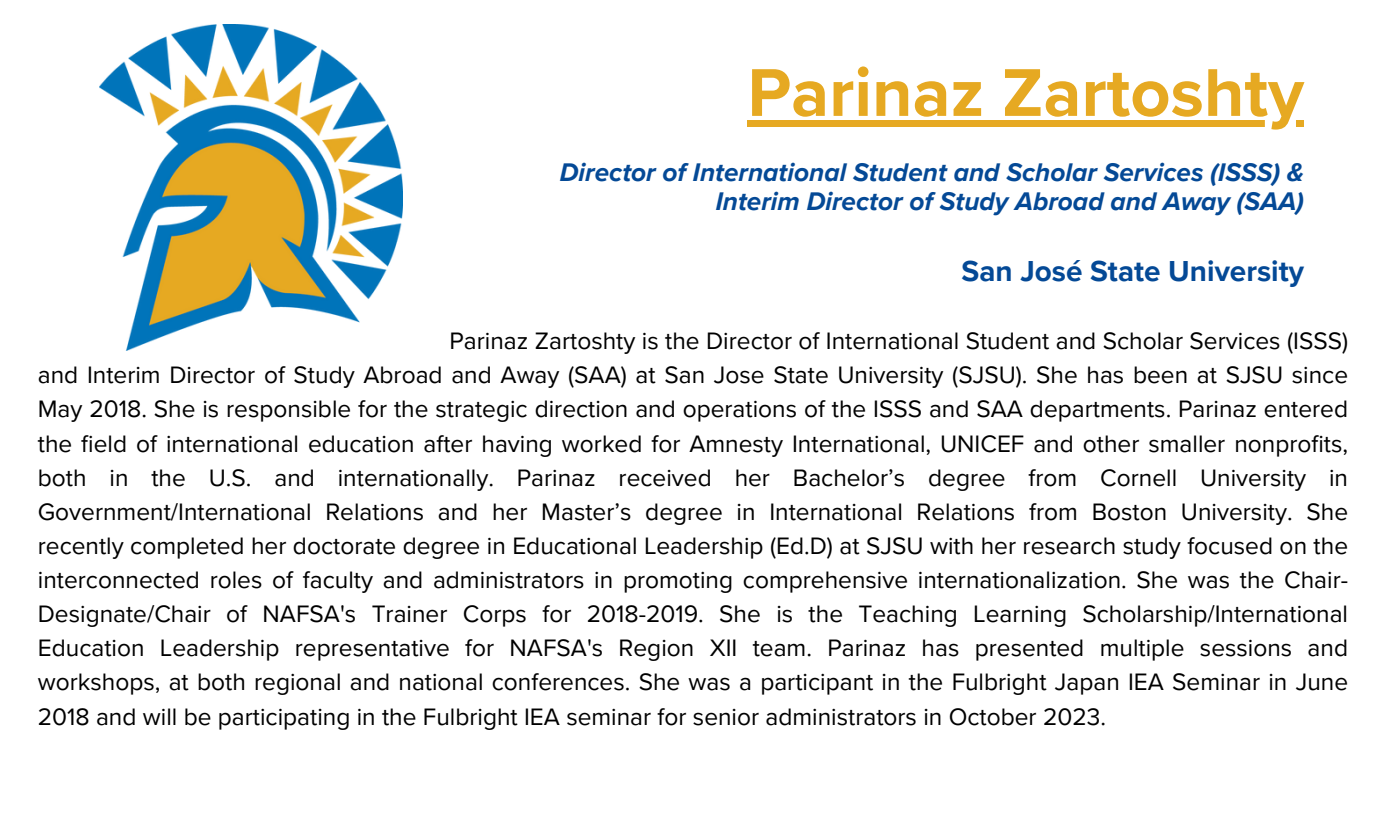
<style>
.page{position:relative;width:1386px;height:819px;background:#fff}
.page>*{position:absolute;margin:0;border:0;box-sizing:border-box;transform-origin:0 0}
.t1{font:700 70px "Proxima Nova";color:#e6a922}
.t2{font:700 29.75px "Proxima Nova";color:#044996}
.t3{font:italic 700 26.25px/28.9px "Proxima Nova";color:#044996;text-align:right}
.t4{font:24.5px/34.1px "Proxima Nova";color:#000;text-align:justify}
</style>
<div class="page">
<img style="left:100px;top:25px;width:303px;height:325px">
<div style="left:747px;top:120px;width:557px;height:6px;background:#e6a922"></div>
<h2 class="t1" style="left:747px;top:51px;width:558px">Parinaz Zartoshty</h2>
<h3 class="t3" style="left:560px;top:159px;width:746px">Director of International Student and Scholar Services (ISSS) &amp;<br>Interim Director of Study Abroad and Away (SAA)</h3>
<p class="t2" style="left:962px;top:254px;width:344px">San José State University</p>
<p class="t4" style="left:38px;top:325px;width:1312px;text-indent:412px">Parinaz Zartoshty is the Director of International Student and Scholar Services (ISSS) and Interim Director of Study Abroad and Away (SAA) at San Jose State University (SJSU). She has been at SJSU since May 2018. She is responsible for the strategic direction and operations of the ISSS and SAA departments. Parinaz entered the field of international education after having worked for Amnesty International, UNICEF and other smaller nonprofits, both in the U.S. and internationally. Parinaz received her Bachelor’s degree from Cornell University in Government/International Relations and her Master’s degree in International Relations from Boston University. She recently completed her doctorate degree in Educational Leadership (Ed.D) at SJSU with her research study focused on the interconnected roles of faculty and administrators in promoting comprehensive internationalization. She was the Chair-Designate/Chair of NAFSA's Trainer Corps for 2018-2019. She is the Teaching Learning Scholarship/International Education Leadership representative for NAFSA's Region XII team. Parinaz has presented multiple sessions and workshops, at both regional and national conferences. She was a participant in the Fulbright Japan IEA Seminar in June 2018 and will be participating in the Fulbright IEA seminar for senior administrators in October 2023.</p>
</div>
